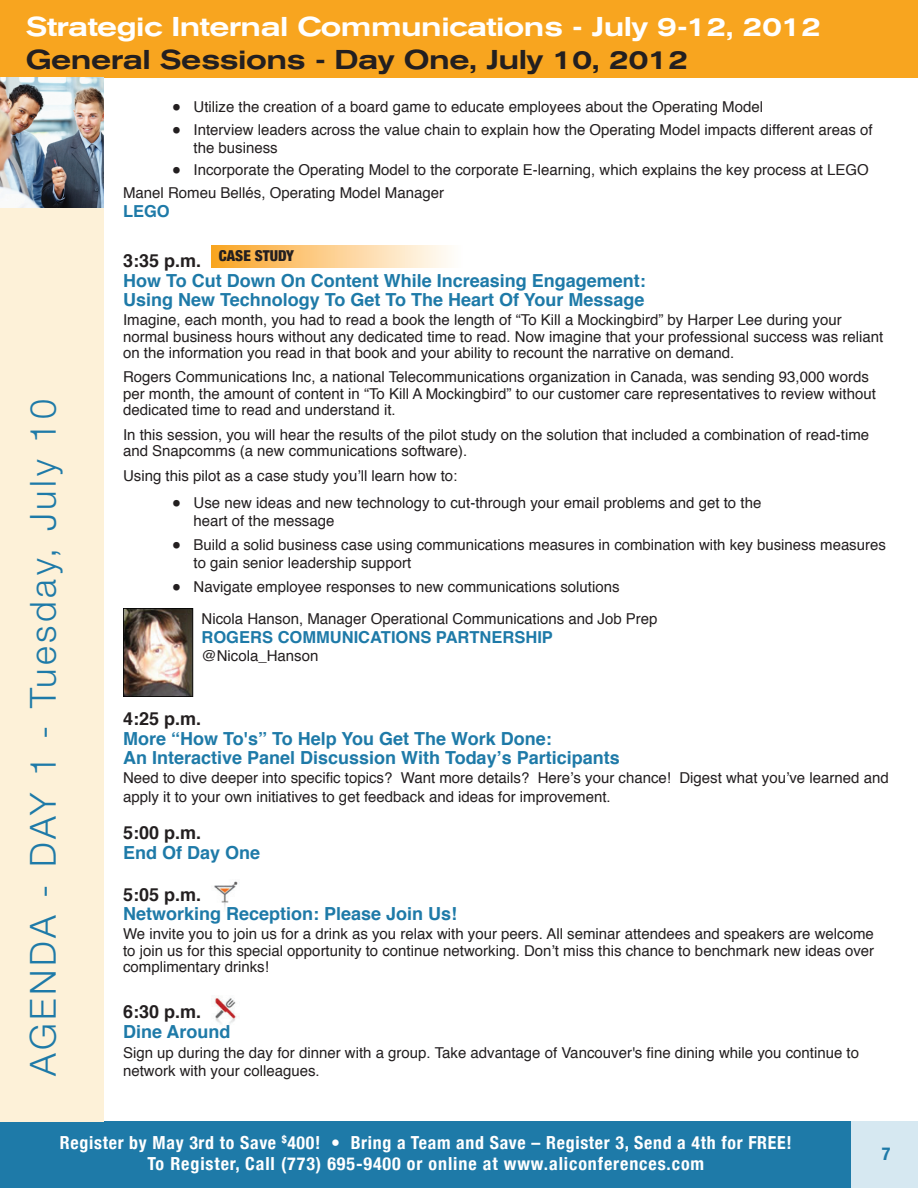
<style>
.page{position:relative;width:918px;height:1188px;background:#fff}
.page>*{position:absolute;margin:0;border:0;box-sizing:border-box;transform-origin:0 0}
.t1{font:300 36px "Helvetica Neue";letter-spacing:.1em;color:#1e7aa8}
.t2{font:500 expanded 27px "Akzidenz Grotesk BE";letter-spacing:-.02em;color:#fff}
.t3{font:500 expanded 27px "Akzidenz Grotesk BE";letter-spacing:-.02em;color:#231f20}
.t4{font:700 18px/19.5px "Helvetica";color:#1e7aa8}
.t5{font:700 condensed 18px/21.6px "Helvetica Neue";letter-spacing:.04em;color:#fff;text-align:center}
.t6{font:700 18px "Helvetica";color:#231f20}
.t7{font:700 condensed 18px "Helvetica Neue";color:#1e7aa8}
.t8{font:700 16.5px "Helvetica";color:#1e7aa8}
.t9{font:15px/16.5px "Helvetica";color:#231f20}
.t10{font:900 condensed 15px "Helvetica Neue";color:#231f20}
.s1{font-size:30px}
.s2{font-family:"Helvetica";font-weight:700;font-stretch:normal;font-size:18px}
</style>
<div class="page">
<div style="left:0;top:1122px;width:852px;height:66px;background:#1e7aa8"></div>
<div style="left:852px;top:1122px;width:66px;height:66px;background:#d6e8f1"></div>
<div style="left:0;top:77px;width:104px;height:1045px;background:#fdf1d8"></div>
<div style="left:0;top:0;width:918px;height:78px;background:#f8a51f"></div>
<img style="left:0;top:78px;width:104px;height:129px">
<div style="left:211px;top:245px;width:255px;height:22px;background:linear-gradient(to right,#faa526,#fff)"></div>
<img style="left:123px;top:609px;width:71px;height:88px">
<img style="left:214px;top:881px;width:26px;height:28px">
<img style="left:211px;top:995px;width:26px;height:30px">
<h2 class="t2" style="left:26px;top:11px;width:797px">Strategic Internal Communications - July 9-12, 2012</h2>
<h2 class="t3" style="left:26px;top:43px;width:664px">General Sessions - Day One, July 10, 2012</h2>
<h1 class="t1" style="left:21px;top:1076px;width:679px;rotate:-90deg">AGENDA - DAY 1 - Tuesday, July 10</h1>
<p class="t9" style="left:171px;top:99px;width:593px"><span class="s1">•</span> Utilize the creation of a board game to educate employees about the Operating Model</p>
<p class="t9" style="left:194px;top:121px;width:681px;line-height:18px;text-indent:-23px"><span class="s1">•</span> Interview leaders across the value chain to explain how the Operating Model impacts different areas of the business</p>
<p class="t9" style="left:123px;top:159px;width:747px;line-height:22.6px;text-indent:48px"><span class="s1">•</span> Incorporate the Operating Model to the corporate E-learning, which explains the key process at LEGO<br>Manel Romeu Bellés, Operating Model Manager</p>
<p class="t8" style="left:123px;top:198px;width:48px">LEGO</p>
<p class="t10" style="left:123px;top:247px;width:172px"><span class="s2">3:35 p.m.</span> CASE STUDY</p>
<p class="t4" style="left:123px;top:271px;width:524px">How To Cut Down On Content While Increasing Engagement:<br>Using New Technology To Get To The Heart Of Your Message</p>
<p class="t9" style="left:123px;top:312px;width:762px">Imagine, each month, you had to read a book the length of “To Kill a Mockingbird” by Harper Lee during your normal business hours without any dedicated time to read. Now imagine that your professional success was reliant on the information you read in that book and your ability to recount the narrative on demand.</p>
<p class="t9" style="left:123px;top:369px;width:754px">Rogers Communications Inc, a national Telecommunications organization in Canada, was sending 93,000 words per month, the amount of content in “To Kill A Mockingbird” to our customer care representatives to review without dedicated time to read and understand it.</p>
<p class="t9" style="left:123px;top:427px;width:748px">In this session, you will hear the results of the pilot study on the solution that included a combination of read-time and Snapcomms (a new communications software).</p>
<p class="t9" style="left:123px;top:468px;width:336px">Using this pilot as a case study you’ll learn how to:</p>
<p class="t9" style="left:194px;top:494px;width:569px;line-height:18px;text-indent:-23px"><span class="s1">•</span> Use new ideas and new technology to cut-through your email problems and get to the heart of the message</p>
<p class="t9" style="left:194px;top:536px;width:694px;line-height:18px;text-indent:-23px"><span class="s1">•</span> Build a solid business case using communications measures in combination with key business measures to gain senior leadership support</p>
<p class="t9" style="left:202px;top:572px;width:458px;line-height:31.5px;text-indent:-31px"><span class="s1">•</span> Navigate employee responses to new communications solutions<br>Nicola Hanson, Manager Operational Communications and Job Prep</p>
<p class="t8" style="left:202px;top:624px;width:353px">ROGERS COMMUNICATIONS PARTNERSHIP</p>
<p class="t9" style="left:202px;top:648px;width:118px">@Nicola_Hanson</p>
<p class="t6" style="left:123px;top:704px;width:80px">4:25 p.m.</p>
<p class="t4" style="left:123px;top:729px;width:498px">More “How To's” To Help You Get The Work Done:<br>An Interactive Panel Discussion With Today’s Participants</p>
<p class="t9" style="left:123px;top:768px;width:767px;line-height:19.5px">Need to dive deeper into specific topics? Want more details? Here’s your chance! Digest what you’ve learned and apply it to your own initiatives to get feedback and ideas for improvement.</p>
<p class="t6" style="left:123px;top:818px;width:80px">5:00 p.m.</p>
<p class="t4" style="left:123px;top:843px;width:139px">End Of Day One</p>
<p class="t6" style="left:123px;top:880px;width:80px">5:05 p.m.</p>
<p class="t4" style="left:123px;top:904px;width:336px">Networking Reception: Please Join Us!</p>
<p class="t9" style="left:123px;top:926px;width:753px;text-align:justify">We invite you to join us for a drink as you relax with your peers. All seminar attendees and speakers are welcome to join us for this special opportunity to continue networking. Don’t miss this chance to benchmark new ideas over complimentary drinks!</p>
<p class="t6" style="left:123px;top:997px;width:80px">6:30 p.m.</p>
<p class="t4" style="left:123px;top:1022px;width:109px">Dine Around</p>
<p class="t9" style="left:123px;top:1044px;width:738px;line-height:18px">Sign up during the day for dinner with a group. Take advantage of Vancouver's fine dining while you continue to network with your colleagues.</p>
<p class="t5" style="left:60px;top:1131px;width:733px">Register by May 3rd to Save <sup>$</sup>400! • Bring a Team and Save – Register 3, Send a 4th for FREE!<br>To Register, Call (773) 695-9400 or online at www.aliconferences.com</p>
<p class="t7" style="left:882px;top:1142px;width:10px">7</p>
</div>
